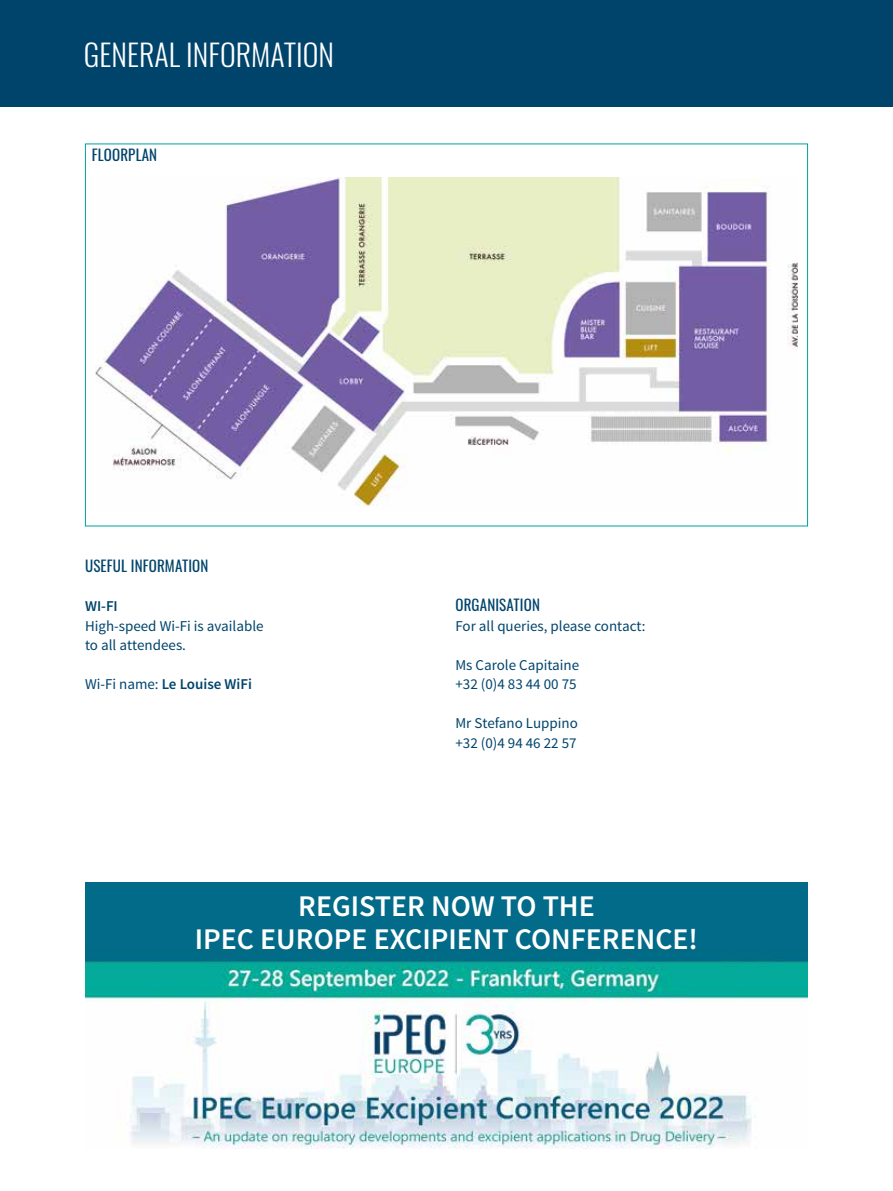
<style>
.page{position:relative;width:893px;height:1191px;background:#fff}
.page>*{position:absolute;margin:0;border:0;box-sizing:border-box;transform-origin:0 0}
.t1{font:600 30px/33px "Source Sans Pro";color:#fff;text-align:center}
.t2{font:300 30px "Oswald";color:#fff}
.t3{font:15px/19.5px "Source Sans Pro";color:#00446c}
.t4{font:15px "Oswald";letter-spacing:.01em;color:#00446c}
.t5{font:600 15px "Source Sans Pro";color:#00446c}
.s1{font-weight:400}
</style>
<div class="page">
<div style="left:0;top:0;width:893px;height:106px;background:#00446c"></div>
<img style="left:95px;top:178px;width:702px;height:329px">
<img style="left:85px;top:882px;width:723px;height:266px">
<h1 class="t2" style="left:84px;top:28px;width:252px">GENERAL INFORMATION</h1>
<p class="t4" style="left:92px;top:142px;width:67px">FLOORPLAN</p>
<p class="t4" style="left:85px;top:552px;width:125px">USEFUL INFORMATION</p>
<p class="t5" style="left:85px;top:596px;width:34px">WI-FI</p>
<p class="t3" style="left:85px;top:616px;width:180px">High-speed Wi-Fi is available to all attendees.</p>
<p class="t5" style="left:85px;top:674px;width:168px"><span class="s1">Wi-Fi name:</span> Le Louise WiFi</p>
<p class="t4" style="left:455px;top:591px;width:86px">ORGANISATION</p>
<p class="t3" style="left:455px;top:616px;width:192px">For all queries, please contact:</p>
<p class="t3" style="left:455px;top:655px;width:125px">Ms Carole Capitaine +32 (0)4 83 44 00 75</p>
<p class="t3" style="left:455px;top:713px;width:124px">Mr Stefano Luppino +32 (0)4 94 46 22 57</p>
<h1 class="t1" style="left:195px;top:890px;width:505px">REGISTER NOW TO THE<br>IPEC EUROPE EXCIPIENT CONFERENCE!</h1>
</div>
